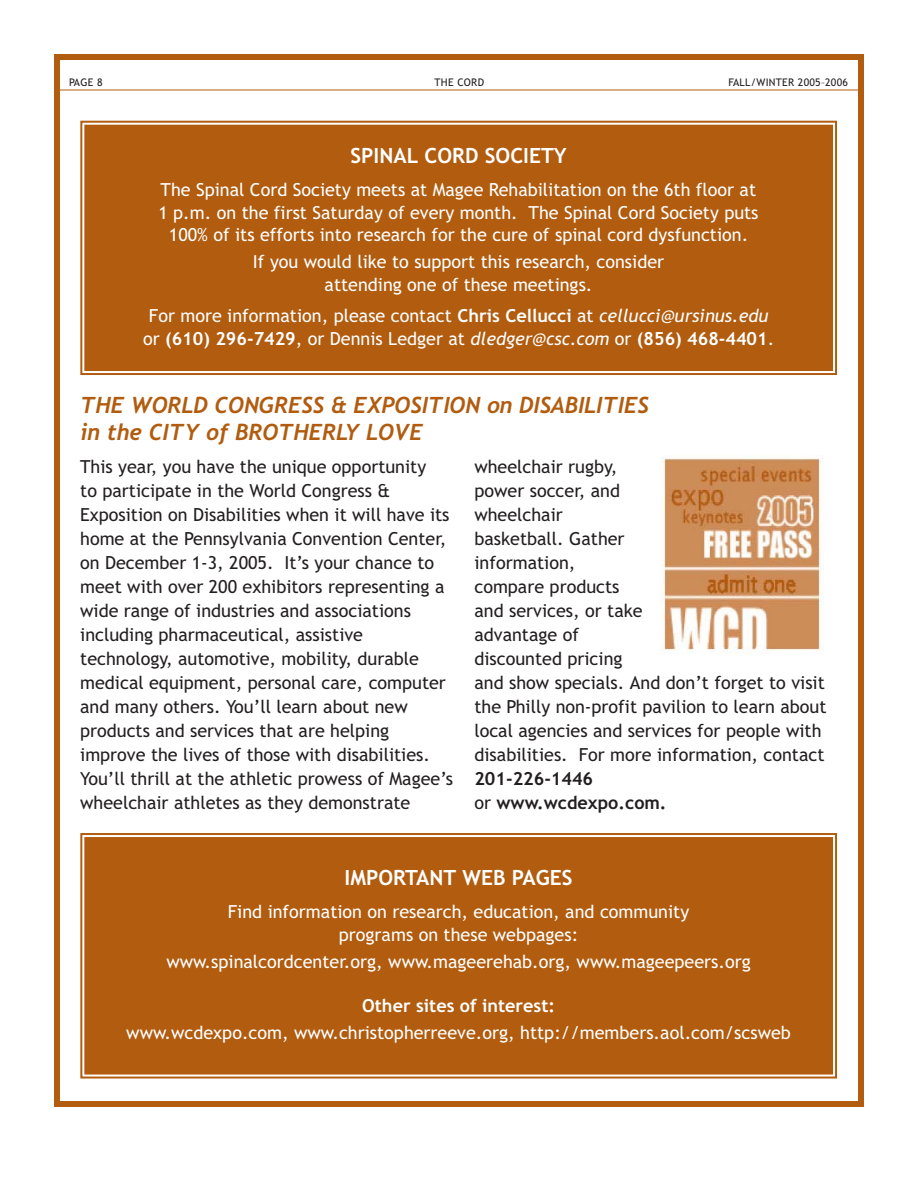
<style>
.page{position:relative;width:918px;height:1188px;background:#fff}
.page>*{position:absolute;margin:0;border:0;box-sizing:border-box;transform-origin:0 0}
.t1{font:italic 700 22.5px/27px "Trebuchet";color:#b15c0f}
.t2{font:700 21px "Trebuchet MS";color:#fff}
.t3{font:18px/24px "Trebuchet MS";color:#231f20}
.t4{font:18px/22.5px "Trebuchet MS";color:#fff;text-align:center}
.t5{font:700 18px/24px "Trebuchet MS";color:#231f20}
.t6{font:700 18px "Trebuchet MS";color:#fff}
.t7{font:10.5px "Trebuchet MS";letter-spacing:.025em;color:#231f20}
.s1{font-weight:700}
.s2{font-style:italic}
.s3{font-weight:400}
</style>
<div class="page">
<div style="left:54px;top:54px;width:810px;height:1053px;border:6px solid #b15c0f"></div>
<hr style="left:54px;top:90px;width:808px;height:1px;background:#b15c0f">
<div style="left:80px;top:120px;width:758px;height:255px;background:#b15c0f"></div>
<div style="left:80px;top:833px;width:758px;height:246px;background:#b15c0f"></div>
<img style="left:660px;top:457px;width:164px;height:196px">
<p class="t7" style="left:69px;top:78px;width:35px">PAGE 8</p>
<p class="t7" style="left:435px;top:78px;width:51px">THE CORD</p>
<p class="t7" style="left:728px;top:78px;width:121px">FALL/WINTER 2005–2006</p>
<p class="t2" style="left:351px;top:147px;width:218px">SPINAL CORD SOCIETY</p>
<p class="t4" style="left:158px;top:180px;width:602px">The Spinal Cord Society meets at Magee Rehabilitation on the 6th floor at<br>1 p.m. on the first Saturday of every month. The Spinal Cord Society puts<br>100% of its efforts into research for the cure of spinal cord dysfunction.</p>
<p class="t4" style="left:253px;top:252px;width:413px">If you would like to support this research, consider attending one of these meetings.</p>
<p class="t4" style="left:143px;top:306px;width:633px">For more information, please contact <span class="s1">Chris Cellucci</span> at <span class="s2">cellucci@ursinus.edu </span>or <span class="s1">(610) 296-7429</span>, or Dennis Ledger at <span class="s2">dledger@csc.com</span> or <span class="s1">(856) 468-4401</span>.</p>
<p class="t1" style="left:80px;top:391px;width:570px">THE WORLD CONGRESS &amp; EXPOSITION on DISABILITIES in the CITY of BROTHERLY LOVE</p>
<p class="t3" style="left:80px;top:456px;width:374px">This year, you have the unique opportunity<br>to participate in the World Congress &amp; Exposition on Disabilities when it will have its home at the Pennsylvania Convention Center, on December 1-3, 2005. It’s your chance to meet with over 200 exhibitors representing a wide range of industries and associations including pharmaceutical, assistive technology, automotive, mobility, durable medical equipment, personal care, computer and many others. You’ll learn about new products and services that are helping improve the lives of those with disabilities.<br>You’ll thrill at the athletic prowess of Magee’s wheelchair athletes as they demonstrate</p>
<p class="t3" style="left:474px;top:456px;width:354px">wheelchair rugby,<br>power soccer, and<br>wheelchair<br>basketball. Gather<br>information,<br>compare products<br>and services, or take<br>advantage of<br>discounted pricing<br>and show specials. And don’t forget to visit the Philly non-profit pavilion to learn about local agencies and services for people with disabilities. For more information, contact</p>
<p class="t5" style="left:474px;top:768px;width:194px">201-226-1446<br><span class="s3">or</span> www.wcdexpo.com.</p>
<p class="t2" style="left:345px;top:869px;width:230px">IMPORTANT WEB PAGES</p>
<p class="t4" style="left:228px;top:902px;width:463px">Find information on research, education, and community programs on these webpages:</p>
<p class="t4" style="left:166px;top:951px;width:586px">www.spinalcordcenter.org, www.mageerehab.org, www.mageepeers.org</p>
<p class="t6" style="left:362px;top:998px;width:194px">Other sites of interest:</p>
<p class="t4" style="left:126px;top:1023px;width:666px">www.wcdexpo.com, www.christopherreeve.org, http://members.aol.com/scsweb</p>
</div>
